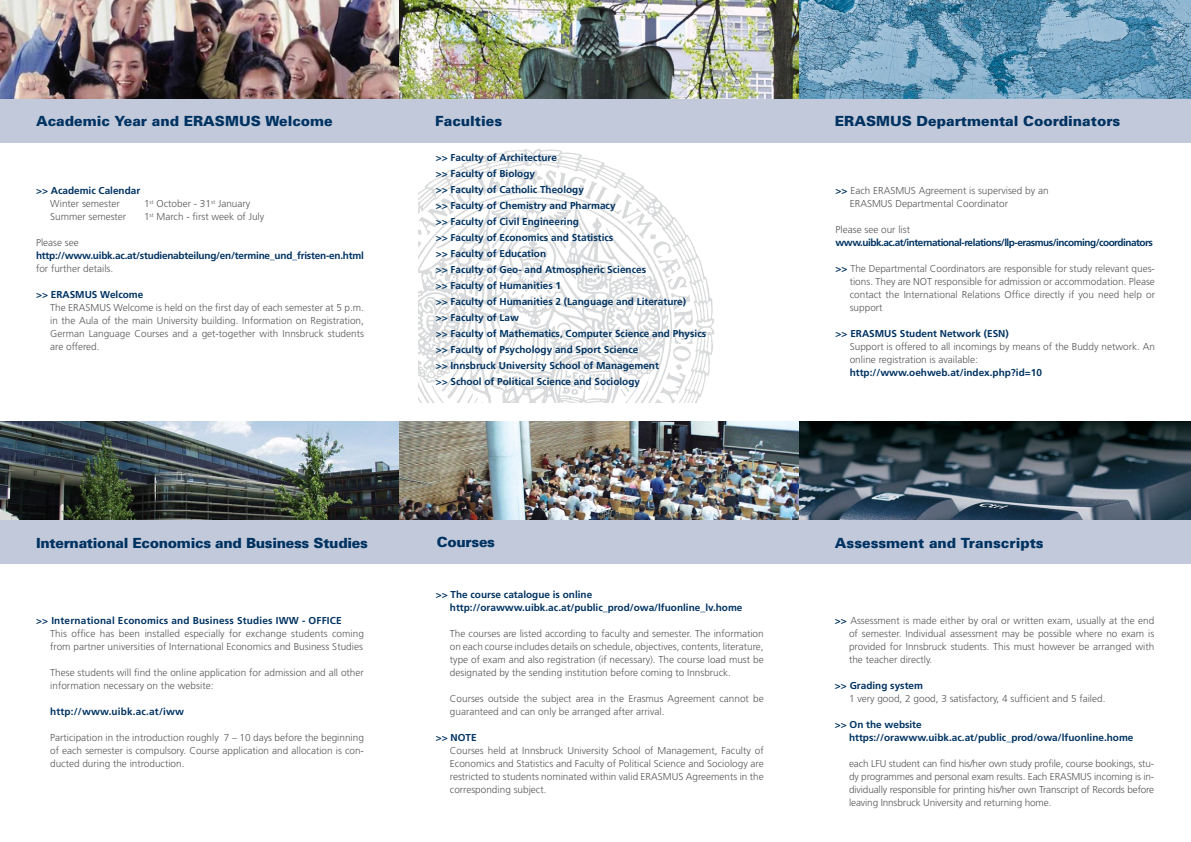
<style>
.page{position:relative;width:1191px;height:842px;background:#fff}
.page>*{position:absolute;margin:0;border:0;box-sizing:border-box;transform-origin:0 0}
.t1{font:900 14px "Univers";color:#003362}
.t2{font:900 14px "Univers";letter-spacing:-.02em;color:#003362}
.t3{font:300 10px/13px "Frutiger";color:#58585a;text-align:justify}
.t4{font:700 10px/16px "Frutiger";color:#003362}
.t5{font:700 10px "Frutiger";letter-spacing:.02em;color:#003362}
.t6{font:700 10px "Frutiger";letter-spacing:-.05em;color:#003362}
.t7{font:700 10px "Frutiger";letter-spacing:-.025em;color:#003362}
.s1{font-weight:700;color:#003362}
</style>
<div class="page">
<img style="left:0;top:421px;width:400px;height:99px">
<img style="left:400px;top:421px;width:399px;height:99px">
<img style="left:799px;top:421px;width:392px;height:99px">
<img style="left:0;top:0;width:400px;height:99px">
<img style="left:400px;top:0;width:399px;height:99px">
<img style="left:799px;top:0;width:392px;height:99px">
<div style="left:0;top:99px;width:1191px;height:44px;background:#c2c9da"></div>
<div style="left:0;top:520px;width:1191px;height:44px;background:#c2c9da"></div>
<img style="left:418px;top:148px;width:296px;height:255px">
<h1 class="t1" style="left:36px;top:113px;width:298px">Academic Year and ERASMUS Welcome</h1>
<h1 class="t1" style="left:435px;top:113px;width:68px">Faculties</h1>
<h1 class="t1" style="left:835px;top:113px;width:287px">ERASMUS Departmental Coordinators</h1>
<p class="t4" style="left:36px;top:182px;width:106px">&gt;&gt; Academic Calendar</p>
<p class="t3" style="left:50px;top:197px;width:71px">Winter semester</p>
<p class="t3" style="left:144px;top:197px;width:108px">1<sup>st</sup> October - 31<sup>st</sup> January</p>
<p class="t3" style="left:50px;top:210px;width:78px">Summer semester</p>
<p class="t3" style="left:144px;top:210px;width:122px">1<sup>st</sup> March - first week of July</p>
<p class="t3" style="left:36px;top:236px;width:44px">Please see</p>
<p class="t7" style="left:36px;top:250px;width:329px">http://www.uibk.ac.at/studienabteilung/en/termine_und_fristen-en.html</p>
<p class="t3" style="left:36px;top:262px;width:79px">for further details.</p>
<p class="t4" style="left:36px;top:286px;width:109px">&gt;&gt; ERASMUS Welcome</p>
<p class="t3" style="left:50px;top:301px;width:315px">The ERASMUS Welcome is held on the first day of each semester at 5 p.m. in the Aula of the main University building. Information on Registration, German Language Courses and a get-together with Innsbruck students are offered.</p>
<p class="t4" style="left:436px;top:149px;width:272px">&gt;&gt; Faculty of Architecture<br>&gt;&gt; Faculty of Biology<br>&gt;&gt; Faculty of Catholic Theology<br>&gt;&gt; Faculty of Chemistry and Pharmacy<br>&gt;&gt; Faculty of Civil Engineering<br>&gt;&gt; Faculty of Economics and Statistics<br>&gt;&gt; Faculty of Education<br>&gt;&gt; Faculty of Geo- and Atmospheric Sciences<br>&gt;&gt; Faculty of Humanities 1<br>&gt;&gt; Faculty of Humanities 2 (Language and Literature)<br>&gt;&gt; Faculty of Law<br>&gt;&gt; Faculty of Mathematics, Computer Science and Physics &gt;&gt; Faculty of Psychology and Sport Science<br>&gt;&gt; Innsbruck University School of Management<br>&gt;&gt; School of Political Science and Sociology</p>
<p class="t3" style="left:849px;top:184px;width:200px;text-indent:-14px"><span class="s1">&gt;&gt;</span> Each ERASMUS Agreement is supervised by an<br>ERASMUS Departmental Coordinator</p>
<p class="t3" style="left:835px;top:223px;width:76px">Please see our list</p>
<p class="t6" style="left:835px;top:237px;width:319px">www.uibk.ac.at/international-relations/llp-erasmus/incoming/coordinators</p>
<p class="t3" style="left:849px;top:262px;width:307px;text-indent:-14px"><span class="s1">&gt;&gt;</span> The Departmental Coordinators are responsible for study relevant ques&shy;tions. They are NOT responsible for admission or accommodation. Please contact the International Relations Office directly if you need help or support</p>
<p class="t4" style="left:835px;top:325px;width:175px">&gt;&gt; ERASMUS Student Network (ESN)</p>
<p class="t3" style="left:849px;top:340px;width:307px">Support is offered to all incomings by means of the Buddy network. An online registration is available:</p>
<p class="t4" style="left:849px;top:364px;width:194px">http://www.oehweb.at/index.php?id=10</p>
<h1 class="t2" style="left:36px;top:534px;width:333px">International Economics and Business Studies</h1>
<h1 class="t2" style="left:437px;top:533px;width:60px">Courses</h1>
<h1 class="t1" style="left:835px;top:534px;width:210px">Assessment and Transcripts</h1>
<p class="t5" style="left:36px;top:614px;width:307px">&gt;&gt; International Economics and Business Studies IWW - OFFICE</p>
<p class="t3" style="left:50px;top:627px;width:315px">This office has been installed especially for exchange students coming from partner universities of International Economics and Business Studies</p>
<p class="t3" style="left:50px;top:666px;width:315px">These students will find the online application for admission and all other information necessary on the website:</p>
<p class="t5" style="left:50px;top:705px;width:135px">http://www.uibk.ac.at/iww</p>
<p class="t3" style="left:50px;top:731px;width:315px">Participation in the introduction roughly 7 – 10 days before the beginning of each semester is compulsory. Course application and allocation is con&shy;ducted during the introduction.</p>
<p class="t4" style="left:450px;top:588px;width:294px;line-height:13px;text-indent:-14px">&gt;&gt; The course catalogue is online http://orawww.uibk.ac.at/public_prod/owa/lfuonline_lv.home</p>
<p class="t3" style="left:450px;top:627px;width:315px">The courses are listed according to faculty and semester. The information on each course includes details on schedule, objectives, contents, literature, type of exam and also registration (if necessary). The course load must be designated by the sending institution before coming to Innsbruck.</p>
<p class="t3" style="left:450px;top:692px;width:315px">Courses outside the subject area in the Erasmus Agreement cannot be guaranteed and can only be arranged after arrival.</p>
<p class="t4" style="left:436px;top:729px;width:42px">&gt;&gt; NOTE</p>
<p class="t3" style="left:450px;top:744px;width:315px">Courses held at Innsbruck University School of Management, Faculty of Economics and Statistics and Faculty of Political Science and Sociology are restricted to students nominated within valid ERASMUS Agreements in the corresponding subject.</p>
<p class="t3" style="left:849px;top:614px;width:307px;text-indent:-14px"><span class="s1">&gt;&gt;</span> Assessment is made either by oral or written exam, usually at the end of semester. Individual assessment may be possible where no exam is provided for Innsbruck students. This must however be arranged with the teacher directly.</p>
<p class="t4" style="left:835px;top:678px;width:90px">&gt;&gt; Grading system</p>
<p class="t3" style="left:849px;top:692px;width:258px">1 very good, 2 good, 3 satisfactory, 4 sufficient and 5 failed.</p>
<p class="t4" style="left:849px;top:718px;width:286px;line-height:13px;text-indent:-14px">&gt;&gt; On the website https://orawww.uibk.ac.at/public_prod/owa/lfuonline.home</p>
<p class="t3" style="left:849px;top:757px;width:307px">each LFU student can find his/her own study profile, course bookings, stu&shy;dy programmes and personal exam results. Each ERASMUS incoming is in&shy;dividually responsible for printing his/her own Transcript of Records before leaving Innsbruck University and returning home.</p>
</div>
